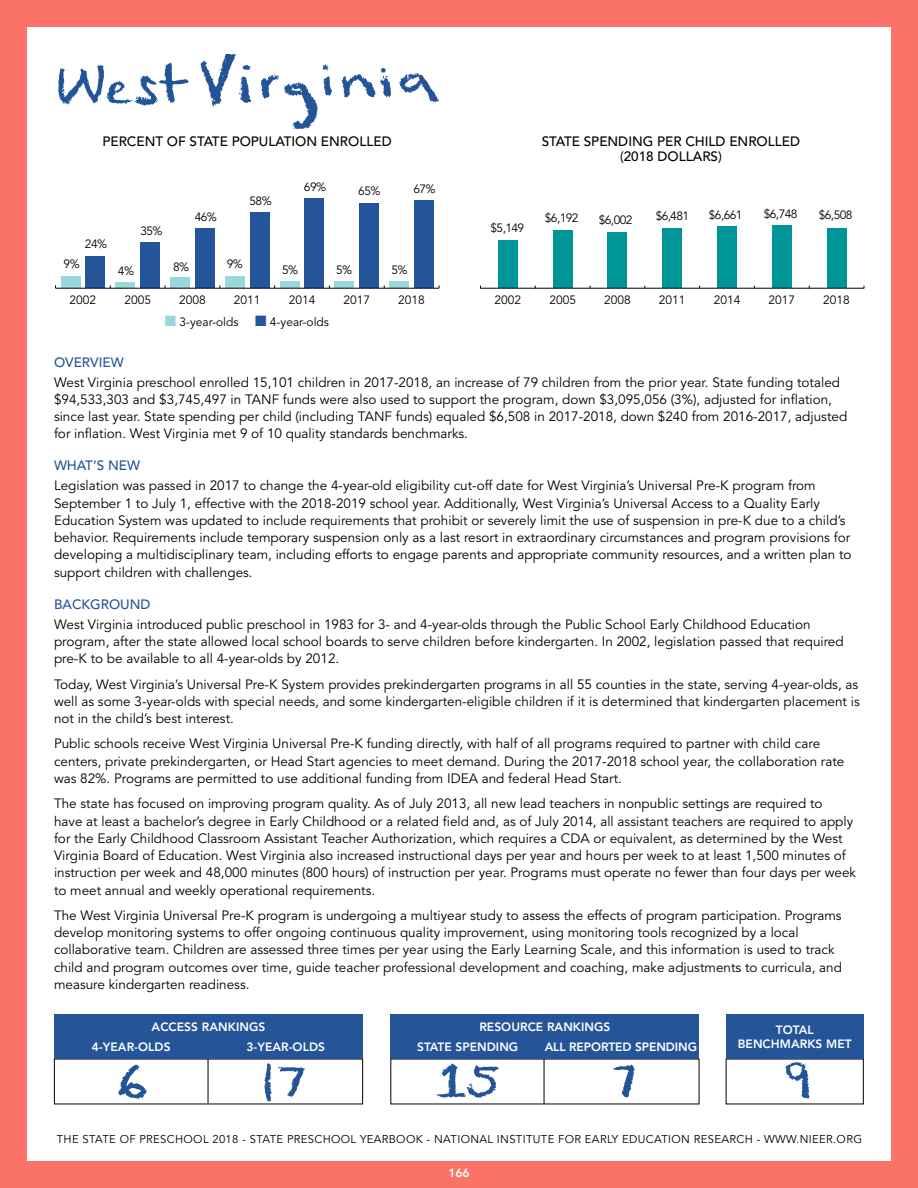
<style>
.page{position:relative;width:918px;height:1188px;background:#fa7268}
.page>*{position:absolute;margin:0;border:0;box-sizing:border-box;transform-origin:0 0}
.t1{font:13.5px/17.2px "Avenir";color:#000}
.t2{font:500 13.5px/15px "Avenir";color:#000;text-align:center}
.t3{font:500 13.5px "Avenir";color:#255498}
.t4{font:12px "Avenir";color:#000}
.t5{font:800 12px/20.1px "Avenir";letter-spacing:.005em;color:#fff}
.t6{font:11.25px "Avenir";letter-spacing:.03em;color:#000}
.s1{color:#98d7dc}
.s2{color:#245499}
</style>
<div class="page">
<div style="left:27px;top:27px;width:864px;height:1134px;background:#fff"></div>
<hr style="left:208px;top:1057px;width:1px;height:46px;background:#000">
<hr style="left:544px;top:1058px;width:1px;height:46px;background:#000">
<div style="left:54px;top:1014px;width:309px;height:45px;background:#255498"></div>
<div style="left:390px;top:1014px;width:309px;height:45px;background:#255498"></div>
<div style="left:726px;top:1014px;width:138px;height:45px;background:#255498"></div>
<svg style="left:341px;top:67px;width:98px;height:35px"></svg>
<svg style="left:200px;top:54px;width:52px;height:53px"></svg>
<svg style="left:260px;top:64px;width:72px;height:66px"></svg>
<svg style="left:58px;top:63px;width:132px;height:43px"></svg>
<div style="left:85px;top:257px;width:20px;height:31px;background:#245499"></div>
<div style="left:140px;top:242px;width:20px;height:46px;background:#245499"></div>
<div style="left:195px;top:228px;width:20px;height:60px;background:#245499"></div>
<div style="left:250px;top:212px;width:19px;height:76px;background:#245499"></div>
<div style="left:304px;top:198px;width:20px;height:90px;background:#245499"></div>
<div style="left:359px;top:203px;width:20px;height:85px;background:#245499"></div>
<div style="left:414px;top:201px;width:20px;height:87px;background:#245499"></div>
<div style="left:61px;top:276px;width:19px;height:12px;background:#98d7dc"></div>
<div style="left:115px;top:283px;width:20px;height:5px;background:#98d7dc"></div>
<div style="left:170px;top:277px;width:20px;height:11px;background:#98d7dc"></div>
<div style="left:225px;top:276px;width:20px;height:12px;background:#98d7dc"></div>
<div style="left:280px;top:281px;width:20px;height:7px;background:#98d7dc"></div>
<div style="left:335px;top:281px;width:19px;height:7px;background:#98d7dc"></div>
<div style="left:389px;top:281px;width:20px;height:7px;background:#98d7dc"></div>
<div style="left:498px;top:241px;width:20px;height:47px;background:#009698"></div>
<div style="left:553px;top:231px;width:20px;height:57px;background:#009698"></div>
<div style="left:608px;top:233px;width:19px;height:55px;background:#009698"></div>
<div style="left:662px;top:228px;width:20px;height:60px;background:#009698"></div>
<div style="left:717px;top:227px;width:20px;height:61px;background:#009698"></div>
<div style="left:772px;top:226px;width:20px;height:62px;background:#009698"></div>
<div style="left:827px;top:228px;width:19px;height:60px;background:#009698"></div>
<hr style="left:55px;top:288px;width:384px;height:1px;background:#000">
<hr style="left:480px;top:288px;width:384px;height:1px;background:#000">
<svg style="left:785px;top:1062px;width:24px;height:37px"></svg>
<svg style="left:118px;top:1065px;width:29px;height:34px"></svg>
<svg style="left:264px;top:1063px;width:8px;height:39px"></svg>
<svg style="left:278px;top:1067px;width:27px;height:31px"></svg>
<svg style="left:437px;top:1063px;width:62px;height:35px"></svg>
<svg style="left:613px;top:1065px;width:22px;height:32px"></svg>
<p class="t2" style="left:102px;top:134px;width:291px">PERCENT OF STATE POPULATION ENROLLED</p>
<p class="t2" style="left:542px;top:134px;width:260px">STATE SPENDING PER CHILD ENROLLED (2018 DOLLARS)</p>
<p class="t4" style="left:85px;top:237px;width:24px">24%</p>
<p class="t4" style="left:64px;top:257px;width:18px">9%</p>
<p class="t4" style="left:64px;top:261px;width:18px">2%</p>
<p class="t4" style="left:140px;top:224px;width:24px">35%</p>
<p class="t4" style="left:118px;top:256px;width:18px">5%</p>
<p class="t4" style="left:118px;top:264px;width:18px">4%</p>
<p class="t4" style="left:195px;top:210px;width:24px">46%</p>
<p class="t4" style="left:250px;top:194px;width:24px">58%</p>
<p class="t4" style="left:194px;top:249px;width:54px">12% 10%</p>
<p class="t4" style="left:173px;top:257px;width:18px">5%</p>
<p class="t4" style="left:227px;top:257px;width:18px">9%</p>
<p class="t4" style="left:173px;top:260px;width:18px">8%</p>
<p class="t4" style="left:304px;top:180px;width:24px">69%</p>
<p class="t4" style="left:358px;top:184px;width:24px">65%</p>
<p class="t4" style="left:282px;top:263px;width:18px">5%</p>
<p class="t4" style="left:336px;top:263px;width:18px">5%</p>
<p class="t4" style="left:413px;top:182px;width:24px">67%</p>
<p class="t4" style="left:391px;top:263px;width:18px">5%</p>
<p class="t4" style="left:655px;top:205px;width:35px">$6,185</p>
<p class="t4" style="left:765px;top:204px;width:35px">$6,325</p>
<p class="t4" style="left:819px;top:204px;width:35px">$6,325</p>
<p class="t4" style="left:545px;top:211px;width:35px">$6,192</p>
<p class="t4" style="left:599px;top:213px;width:35px">$6,002</p>
<p class="t4" style="left:656px;top:209px;width:35px">$6,481</p>
<p class="t4" style="left:709px;top:208px;width:35px">$6,661</p>
<p class="t4" style="left:764px;top:207px;width:35px">$6,748</p>
<p class="t4" style="left:819px;top:208px;width:35px">$6,508</p>
<p class="t4" style="left:492px;top:219px;width:35px">$4,788</p>
<p class="t4" style="left:545px;top:216px;width:35px">$5,009</p>
<p class="t4" style="left:491px;top:221px;width:35px">$5,149</p>
<p class="t4" style="left:70px;top:293px;width:28px">2002</p>
<p class="t4" style="left:124px;top:293px;width:28px">2005</p>
<p class="t4" style="left:179px;top:293px;width:28px">2008</p>
<p class="t4" style="left:234px;top:293px;width:28px">2011</p>
<p class="t4" style="left:289px;top:293px;width:28px">2014</p>
<p class="t4" style="left:343px;top:293px;width:28px">2017</p>
<p class="t4" style="left:398px;top:293px;width:28px">2018</p>
<p class="t4" style="left:495px;top:293px;width:28px">2002</p>
<p class="t4" style="left:549px;top:293px;width:28px">2005</p>
<p class="t4" style="left:604px;top:293px;width:28px">2008</p>
<p class="t4" style="left:659px;top:293px;width:28px">2011</p>
<p class="t4" style="left:714px;top:293px;width:28px">2014</p>
<p class="t4" style="left:768px;top:293px;width:28px">2017</p>
<p class="t4" style="left:823px;top:293px;width:28px">2018</p>
<p class="t4" style="left:165px;top:315px;width:166px"><span class="s1">■</span> 3-year-olds <span class="s2">■</span> 4-year-olds</p>
<p class="t3" style="left:54px;top:354px;width:71px">OVERVIEW</p>
<p class="t1" style="left:54px;top:374px;width:795px">West Virginia preschool enrolled 15,101 children in 2017-2018, an increase of 79 children from the prior year. State funding totaled $94,533,303 and $3,745,497 in TANF funds were also used to support the program, down $3,095,056 (3%), adjusted for inflation, since last year. State spending per child (including TANF funds) equaled $6,508 in 2017-2018, down $240 from 2016-2017, adjusted for inflation. West Virginia met 9 of 10 quality standards benchmarks.</p>
<p class="t3" style="left:54px;top:458px;width:87px">WHAT’S NEW</p>
<p class="t1" style="left:54px;top:477px;width:799px">Legislation was passed in 2017 to change the 4-year-old eligibility cut-off date for West Virginia’s Universal Pre-K program from September 1 to July 1, effective with the 2018-2019 school year. Additionally, West Virginia’s Universal Access to a Quality Early Education System was updated to include requirements that prohibit or severely limit the use of suspension in pre-K due to a child’s behavior. Requirements include temporary suspension only as a last resort in extraordinary circumstances and program provisions for developing a multidisciplinary team, including efforts to engage parents and appropriate community resources, and a written plan to support children with challenges.</p>
<p class="t3" style="left:54px;top:596px;width:98px">BACKGROUND</p>
<p class="t1" style="left:54px;top:616px;width:791px">West Virginia introduced public preschool in 1983 for 3- and 4-year-olds through the Public School Early Childhood Education program, after the state allowed local school boards to serve children before kindergarten. In 2002, legislation passed that required pre-K to be available to all 4-year-olds by 2012.</p>
<p class="t1" style="left:54px;top:676px;width:807px;text-align:justify">Today, West Virginia’s Universal Pre-K System provides prekindergarten programs in all 55 counties in the state, serving 4-year-olds, as well as some 3-year-olds with special needs, and some kindergarten-eligible children if it is determined that kindergarten placement is not in the child’s best interest.</p>
<p class="t1" style="left:54px;top:736px;width:792px">Public schools receive West Virginia Universal Pre-K funding directly, with half of all programs required to partner with child care centers, private prekindergarten, or Head Start agencies to meet demand. During the 2017-2018 school year, the collaboration rate was 82%. Programs are permitted to use additional funding from IDEA and federal Head Start.</p>
<p class="t1" style="left:54px;top:795px;width:804px">The state has focused on improving program quality. As of July 2013, all new lead teachers in nonpublic settings are required to<br>have at least a bachelor’s degree in Early Childhood or a related field and, as of July 2014, all assistant teachers are required to apply for the Early Childhood Classroom Assistant Teacher Authorization, which requires a CDA or equivalent, as determined by the West Virginia Board of Education. West Virginia also increased instructional days per year and hours per week to at least 1,500 minutes of instruction per week and 48,000 minutes (800 hours) of instruction per year. Programs must operate no fewer than four days per week to meet annual and weekly operational requirements.</p>
<p class="t1" style="left:54px;top:907px;width:790px">The West Virginia Universal Pre-K program is undergoing a multiyear study to assess the effects of program participation. Programs develop monitoring systems to offer ongoing continuous quality improvement, using monitoring tools recognized by a local collaborative team. Children are assessed three times per year using the Early Learning Scale, and this information is used to track child and program outcomes over time, guide teacher professional development and coaching, make adjustments to curricula, and measure kindergarten readiness.</p>
<p class="t5" style="left:92px;top:1017px;width:175px;text-indent:60px">ACCESS RANKINGS<br>4-YEAR-OLDS</p>
<p class="t5" style="left:246px;top:1037px;width:80px">3-YEAR-OLDS</p>
<p class="t5" style="left:417px;top:1017px;width:195px;text-indent:62px">RESOURCE RANKINGS<br>STATE SPENDING</p>
<p class="t5" style="left:545px;top:1037px;width:154px">ALL REPORTED SPENDING</p>
<p class="t5" style="left:738px;top:1023px;width:115px;line-height:13.5px;text-align:center">TOTAL<br>BENCHMARKS MET</p>
<p class="t6" style="left:57px;top:1132px;width:807px">THE STATE OF PRESCHOOL 2018 - STATE PRESCHOOL YEARBOOK - NATIONAL INSTITUTE FOR EARLY EDUCATION RESEARCH - WWW.NIEER.ORG</p>
<p class="t5" style="left:448px;top:1163px;width:23px">166</p>
</div>
